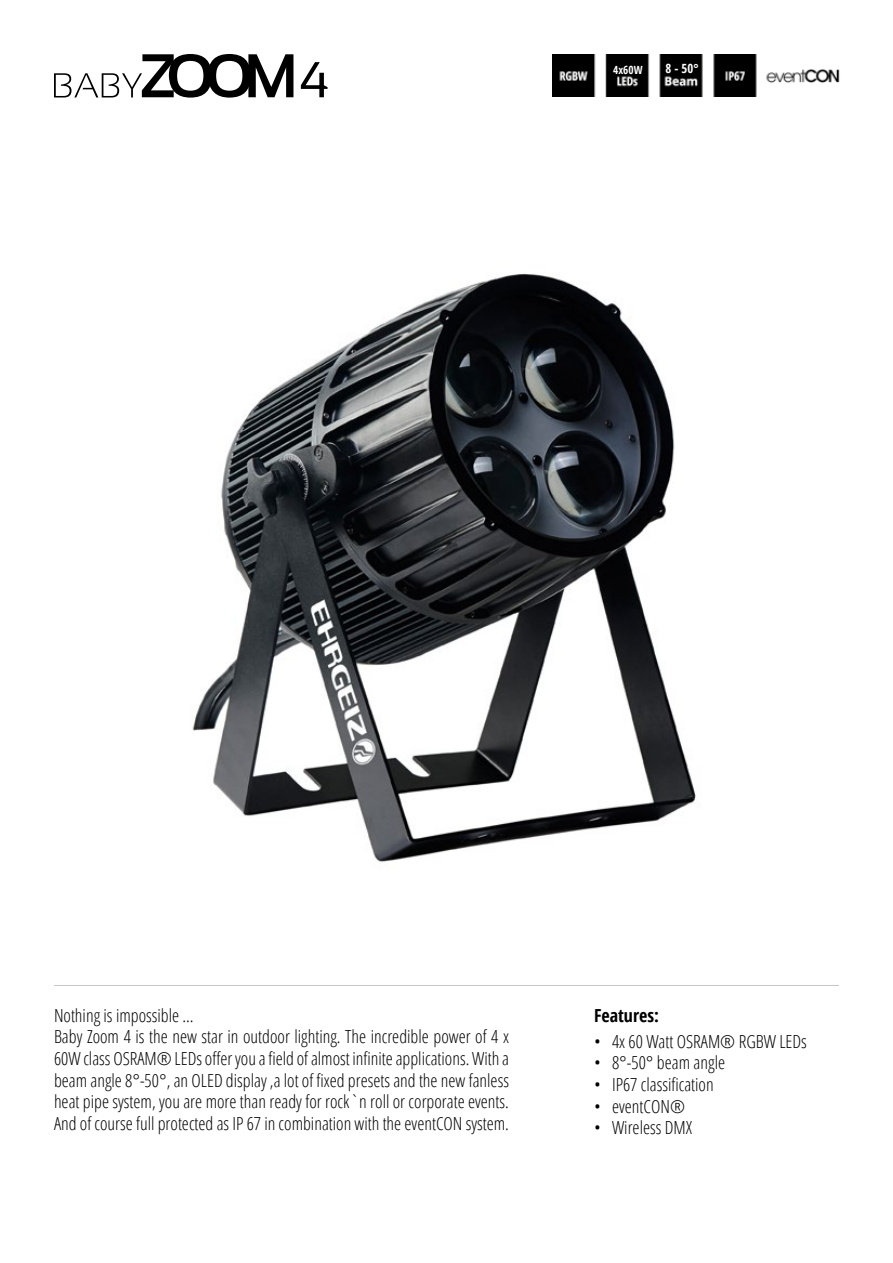
<style>
.page{position:relative;width:893px;height:1263px;background:#fff}
.page>*{position:absolute;margin:0;border:0;box-sizing:border-box;transform-origin:0 0}
.t1{font:300 condensed 18px/21.6px "Open Sans";color:#000}
.t2{font:700 condensed 18px "Open Sans";color:#000}
.t3{font:700 condensed 12.75px "Open Sans";color:#fff}
.t4{font:700 condensed 11.25px "Open Sans";color:#fff}
</style>
<div class="page">
<img style="left:553px;top:54px;width:287px;height:43px">
<hr style="left:54px;top:985px;width:785px;height:1px;background:#c6c6c6">
<img style="left:192px;top:274px;width:504px;height:588px">
<svg style="left:54px;top:54px;width:239px;height:44px"></svg>
<svg style="left:301px;top:62px;width:27px;height:35px"></svg>
<div style="left:613px;top:61px;width:26px;height:14px;background:#000"></div>
<div style="left:665px;top:61px;width:34px;height:14px;background:#000"></div>
<p class="t4" style="left:613px;top:62px;width:31px">4x60W</p>
<p class="t3" style="left:665px;top:59px;width:35px">8 - 50°</p>
<p class="t1" style="left:54px;top:1004px;width:456px">Nothing is impossible …<br>Baby Zoom 4 is the new star in outdoor lighting. The incredible power of 4 x 60W class OSRAM® LEDs offer you a field of almost infinite applications. With a beam angle 8°-50°, an OLED display ,a lot of fixed presets and the new fanless heat pipe system, you are more than ready for rock`n roll or corporate events.<br>And of course full protected as IP 67 in combination with the eventCON system.</p>
<p class="t2" style="left:594px;top:1003px;width:66px">Features:</p>
<p class="t1" style="left:594px;top:1030px;width:214px">• 4x 60 Watt OSRAM® RGBW LEDs</p>
<p class="t1" style="left:594px;top:1051px;width:133px">• 8°-50° beam angle</p>
<p class="t1" style="left:594px;top:1073px;width:121px">• IP67 classification</p>
<p class="t1" style="left:594px;top:1094px;width:92px">• eventCON®</p>
<p class="t1" style="left:594px;top:1116px;width:100px">• Wireless DMX</p>
</div>
